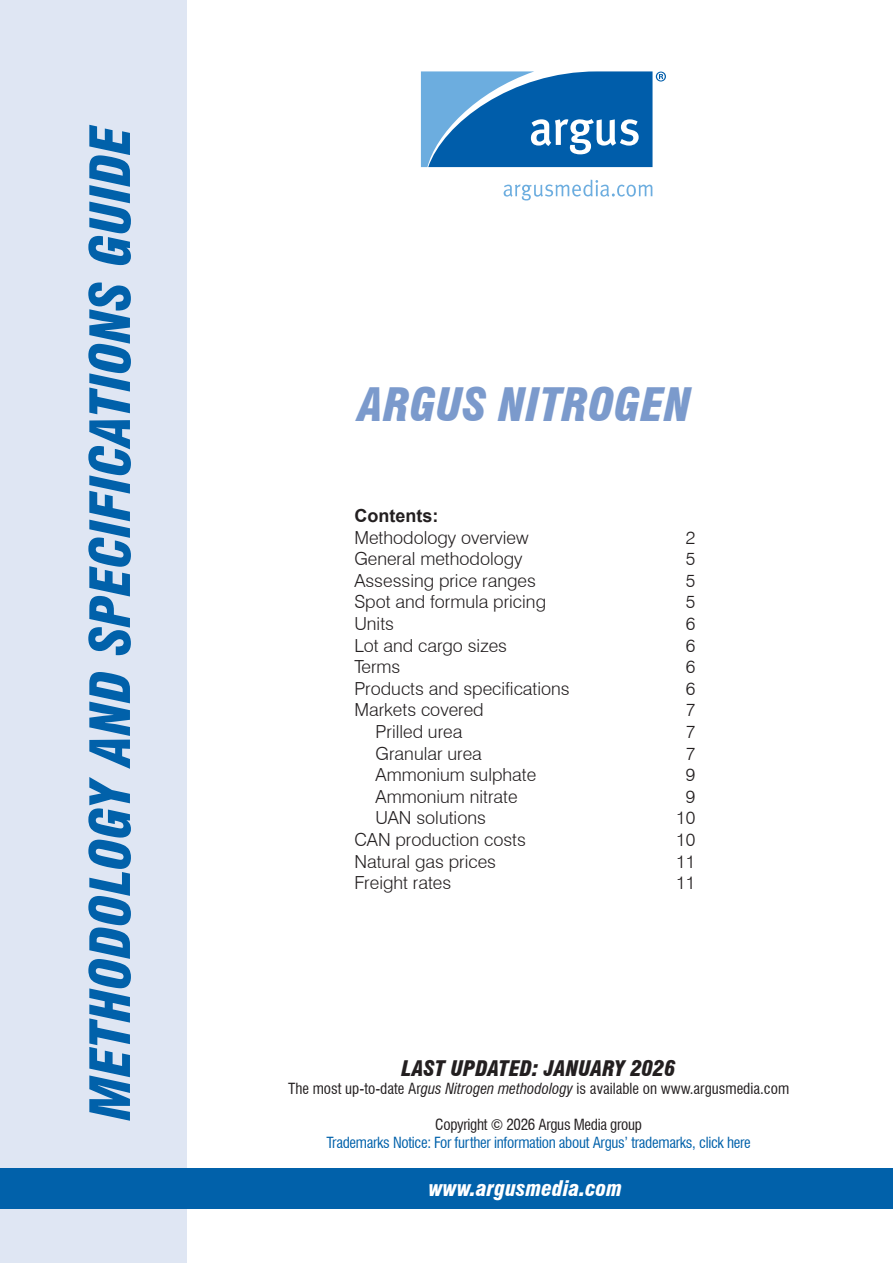
<style>
.page{position:relative;width:893px;height:1263px;background:#fff}
.page>*{position:absolute;margin:0;border:0;box-sizing:border-box;transform-origin:0 0}
.t1{font:italic 900 condensed 54px "Swiss 721 BT";color:#0161aa}
.t2{font:italic 900 condensed 45px "Swiss 721 BT";color:#7b9acc}
.t3{font:italic 900 condensed 21px "Swiss 721 BT";color:#231f20}
.t4{font:italic 900 condensed 21px "Swiss 721 BT";color:#fff}
.t5{font:300 18px "Swiss 721 BT";color:#231f20}
.TOC1_-_Header{font:700 18px "Arial";color:#231f20}
.t6{font:condensed 15px "Swiss 721 BT";color:#231f20}
.t7{font:condensed 15px "Swiss 721 BT";letter-spacing:-.02em;color:#0161aa}
.t8{font:condensed 15px "Swiss 721 BT";letter-spacing:-.02em;color:#231f20}
.s1{font-style:italic}
</style>
<div class="page">
<div style="left:0;top:0;width:186px;height:1263px;background:#dfe6f3"></div>
<div style="left:0;top:1168px;width:893px;height:41px;background:#0161aa"></div>
<svg style="left:504px;top:180px;width:148px;height:20px"></svg>
<svg style="left:421px;top:71px;width:245px;height:96px;background:#3983c0"></svg>
<p class="t1" style="left:78px;top:1120px;width:997px;rotate:-90deg">METHODOLOGY AND SPECIFICATIONS GUIDE</p>
<p class="t2" style="left:359px;top:378px;width:334px">ARGUS NITROGEN</p>
<p class="TOC1_-_Header" style="left:354px;top:503px;width:85px">Contents:</p>
<p class="t5" style="left:354px;top:526px;width:176px">Methodology overview</p>
<p class="t5" style="left:686px;top:526px;width:11px">2</p>
<p class="t5" style="left:354px;top:548px;width:170px">General methodology</p>
<p class="t5" style="left:686px;top:548px;width:11px">5</p>
<p class="t5" style="left:354px;top:569px;width:183px">Assessing price ranges</p>
<p class="t5" style="left:686px;top:569px;width:11px">5</p>
<p class="t5" style="left:354px;top:591px;width:193px">Spot and formula pricing</p>
<p class="t5" style="left:686px;top:591px;width:11px">5</p>
<p class="t5" style="left:354px;top:613px;width:41px">Units</p>
<p class="t5" style="left:686px;top:613px;width:11px">6</p>
<p class="t5" style="left:354px;top:634px;width:154px">Lot and cargo sizes</p>
<p class="t5" style="left:686px;top:634px;width:11px">6</p>
<p class="t5" style="left:354px;top:656px;width:48px">Terms</p>
<p class="t5" style="left:686px;top:656px;width:11px">6</p>
<p class="t5" style="left:354px;top:677px;width:217px">Products and specifications</p>
<p class="t5" style="left:686px;top:677px;width:11px">6</p>
<p class="t5" style="left:354px;top:699px;width:131px">Markets covered</p>
<p class="t5" style="left:686px;top:699px;width:11px">7</p>
<p class="t5" style="left:376px;top:721px;width:88px">Prilled urea</p>
<p class="t5" style="left:686px;top:721px;width:11px">7</p>
<p class="t5" style="left:376px;top:742px;width:108px">Granular urea</p>
<p class="t5" style="left:686px;top:742px;width:11px">7</p>
<p class="t5" style="left:376px;top:764px;width:162px">Ammonium sulphate</p>
<p class="t5" style="left:686px;top:764px;width:11px">9</p>
<p class="t5" style="left:376px;top:785px;width:146px">Ammonium nitrate </p>
<p class="t5" style="left:686px;top:785px;width:11px">9</p>
<p class="t5" style="left:376px;top:807px;width:112px">UAN solutions</p>
<p class="t5" style="left:676px;top:807px;width:21px">10</p>
<p class="t5" style="left:354px;top:829px;width:173px">CAN production costs</p>
<p class="t5" style="left:676px;top:829px;width:21px">10</p>
<p class="t5" style="left:354px;top:850px;width:143px">Natural gas prices</p>
<p class="t5" style="left:676px;top:850px;width:21px">11</p>
<p class="t5" style="left:354px;top:872px;width:98px">Freight rates</p>
<p class="t5" style="left:676px;top:872px;width:21px">11</p>
<p class="t3" style="left:401px;top:1056px;width:276px">LAST UPDATED: JANUARY 2026</p>
<p class="t6" style="left:288px;top:1080px;width:503px">The most up-to-date Ar<span class="s1">gus Nitrogen methodology</span> is available on www.argusmedia.com</p>
<p class="t8" style="left:435px;top:1116px;width:208px">Copyright © 2026 Argus Media group</p>
<p class="t7" style="left:326px;top:1134px;width:426px">Trademarks Notice: For further information about Argus’ trademarks, click here</p>
<p class="t4" style="left:429px;top:1176px;width:195px">www.argusmedia.com</p>
</div>
